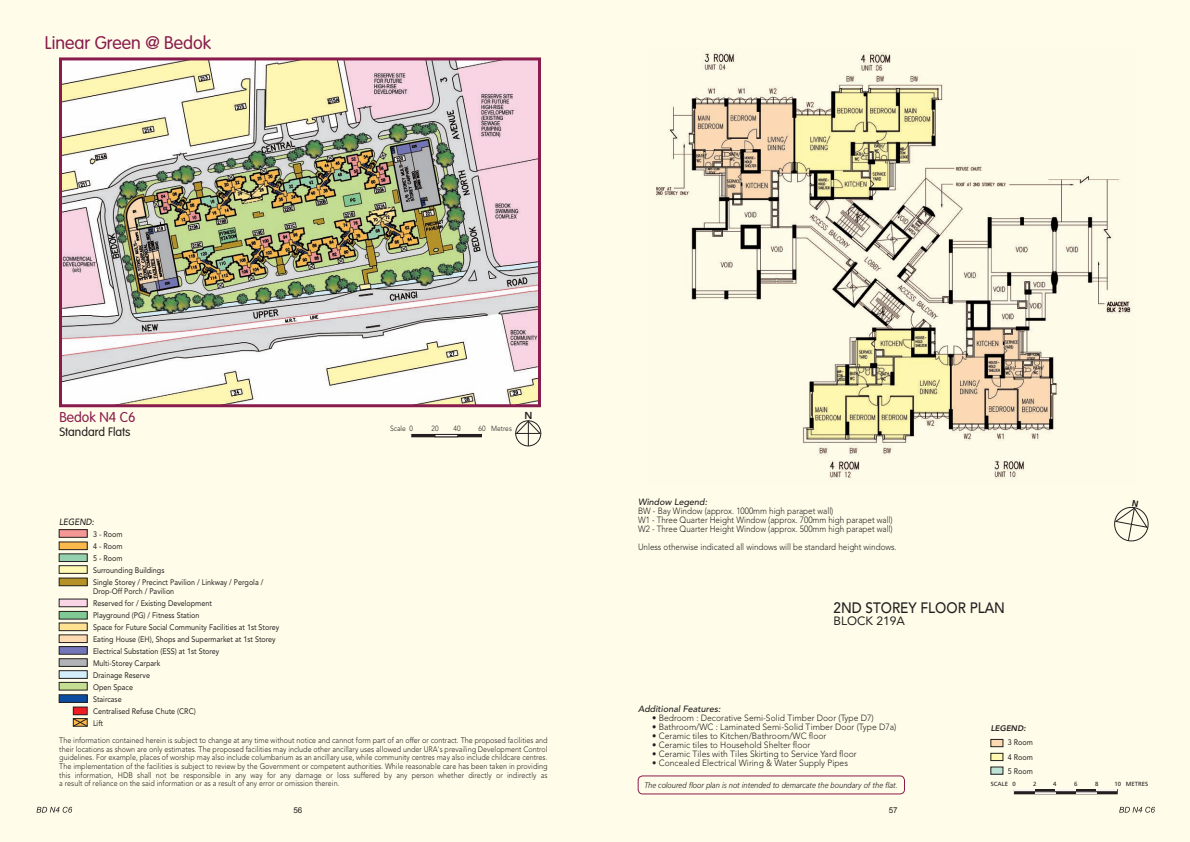
<style>
.page{position:relative;width:1190px;height:842px;background:#fff}
.page>*{position:absolute;margin:0;border:0;box-sizing:border-box;transform-origin:0 0}
.t1{font:300 18px "VAG Rounded";color:#891c4d}
.t2{font:500 15px "Avenir";color:#231f20;scale:.9 1}
.t3{font:300 14px "VAG Rounded";color:#891c4d}
.t4{font:300 12px "VAG Rounded";color:#231f20}
.t5{font:12px "Avenir";color:#231f20}
.t6{font:800 10px "Avenir";color:#231f20}
.t7{font:300 9px "Avenir";color:#231f20;scale:.95 1}
.t8{font:300 9px/9px "Avenir";color:#231f20;scale:.9 1}
.t9{font:italic 500 9px "Avenir";color:#231f20}
.t10{font:italic 500 9px "Avenir";color:#231f20;scale:.9 1}
.t11{font:300 8px/8.6px "Avenir";color:#231f20;text-align:justify;scale:.9 1}
.t12{font:8px/12px "Avenir";color:#231f20;scale:.9 1}
.t13{font:italic 300 8px "Frutiger";color:#231f20;scale:.95 1}
.t14{font:italic 800 8px "Avenir";color:#231f20}
.t15{font:8px "Arial";color:#231f20}
.t16{font:300 7.5px "Avenir";color:#231f20;scale:.9 1}
.t17{font:6px "Frutiger";color:#231f20}
</style>
<div class="page">
<div style="left:581px;top:0;width:609px;height:841px;background:#fffde9"></div>
<div style="left:638px;top:775px;width:266px;height:18px;border:1px solid #891c4d;border-radius:4px"></div>
<div style="left:991px;top:753px;width:12px;height:7px;background:#fff8ae"></div>
<div style="left:991px;top:752px;width:12px;height:8px;border:1px solid #231f20"></div>
<div style="left:991px;top:739px;width:12px;height:7px;background:#fedab3"></div>
<div style="left:991px;top:739px;width:12px;height:7px;border:1px solid #231f20"></div>
<svg style="left:991px;top:766px;width:12px;height:8px"></svg>
<div style="left:1014px;top:789px;width:103px;height:4px;border:1px solid #231f20"></div>
<hr style="left:1014px;top:789px;width:21px;height:2px;background:#faf2ef">
<hr style="left:1035px;top:791px;width:20px;height:2px;background:#faf2ef">
<hr style="left:1055px;top:789px;width:21px;height:2px;background:#faf2ef">
<hr style="left:1076px;top:791px;width:20px;height:2px;background:#faf2ef">
<hr style="left:1096px;top:789px;width:21px;height:2px;background:#faf2ef">
<hr style="left:1014px;top:791px;width:103px;height:1px;background:#231f20">
<img style="left:656px;top:52px;width:475px;height:427px">
<div style="left:0;top:0;width:595px;height:841px;background:#fffde9"></div>
<img style="left:63px;top:61px;width:474px;height:342px">
<div style="left:59px;top:57px;width:482px;height:350px;border:3px solid #891c4d"></div>
<div style="left:411px;top:434px;width:71px;height:3px;border:1px solid #231f20"></div>
<div style="left:435px;top:434px;width:23px;height:3px;border:1px solid #231f20"></div>
<svg style="left:515px;top:420px;width:27px;height:26px"></svg>
<div style="left:59px;top:529px;width:28px;height:8px;background:#f59795"></div>
<div style="left:59px;top:529px;width:28px;height:8px;border:1px solid #231f20"></div>
<svg style="left:59px;top:541px;width:28px;height:8px"></svg>
<svg style="left:59px;top:598px;width:28px;height:8px"></svg>
<div style="left:59px;top:611px;width:28px;height:8px;background:#81c994"></div>
<div style="left:59px;top:611px;width:28px;height:8px;border:1px solid #231f20"></div>
<svg style="left:59px;top:553px;width:28px;height:8px"></svg>
<div style="left:59px;top:646px;width:28px;height:8px;background:#7376b8"></div>
<div style="left:59px;top:646px;width:28px;height:8px;border:1px solid #231f20"></div>
<div style="left:59px;top:658px;width:28px;height:8px;background:#b2b3b7"></div>
<div style="left:59px;top:658px;width:28px;height:8px;border:1px solid #231f20"></div>
<div style="left:59px;top:670px;width:28px;height:8px;background:#d4effb"></div>
<div style="left:59px;top:670px;width:28px;height:8px;border:1px solid #231f20"></div>
<div style="left:59px;top:682px;width:28px;height:7px;background:#c4de92"></div>
<div style="left:59px;top:682px;width:28px;height:8px;border:1px solid #231f20"></div>
<svg style="left:73px;top:706px;width:14px;height:8px"></svg>
<svg style="left:73px;top:718px;width:15px;height:8px"></svg>
<div style="left:59px;top:694px;width:28px;height:8px;background:#0d4da1"></div>
<div style="left:59px;top:694px;width:28px;height:8px;border:1px solid #231f20"></div>
<svg style="left:59px;top:622px;width:28px;height:8px"></svg>
<div style="left:59px;top:565px;width:28px;height:8px;background:#fff9b4"></div>
<div style="left:59px;top:565px;width:28px;height:8px;border:1px solid #231f20"></div>
<svg style="left:59px;top:577px;width:28px;height:8px"></svg>
<svg style="left:59px;top:634px;width:28px;height:8px"></svg>
<svg style="left:36px;top:806px;width:36px;height:6px"></svg>
<svg style="left:1119px;top:806px;width:36px;height:6px"></svg>
<svg style="left:1114px;top:506px;width:35px;height:36px"></svg>
<h1 class="t1" style="left:45px;top:32px;width:168px">Linear Green @ Bedok</h1>
<h3 class="t3" style="left:59px;top:408px;width:78px">Bedok N4 C6</h3>
<h3 class="t4" style="left:59px;top:424px;width:73px">Standard Flats</h3>
<p class="t16" style="left:390px;top:424px;width:27px">Scale 0</p>
<p class="t16" style="left:431px;top:424px;width:9px">20</p>
<p class="t16" style="left:453px;top:424px;width:9px">40</p>
<p class="t16" style="left:479px;top:424px;width:38px">60 Metres</p>
<p class="t6" style="left:524px;top:409px;width:9px">N</p>
<p class="t9" style="left:638px;top:497px;width:71px">Window Legend:</p>
<p class="t8" style="left:638px;top:506px;width:284px">BW - Bay Window (approx. 1000mm high parapet wall)<br>W1 - Three Quarter Height Window (approx. 700mm high parapet wall)<br>W2 - Three Quarter Height Window (approx. 500mm high parapet wall)</p>
<p class="t8" style="left:638px;top:542px;width:289px">Unless otherwise indicated all windows will be standard height windows.</p>
<p class="t10" style="left:59px;top:516px;width:41px">LEGEND:</p>
<p class="t12" style="left:93px;top:528px;width:191px">3 - Room<br>4 - Room<br>5 - Room<br>Surrounding Buildings<br>Single Storey / Precinct Pavilion / Linkway / Pergola /</p>
<p class="t12" style="left:93px;top:585px;width:208px">Drop-Off Porch / Pavilion<br>Reserved for / Existing Development<br>Playground (PG) / Fitness Station<br>Space for Future Social Community Facilities at 1st Storey<br>Eating House (EH), Shops and Supermarket at 1st Storey<br>Electrical Substation (ESS) at 1st Storey<br>Multi-Storey Carpark<br>Drainage Reserve<br>Open Space<br>Staircase<br>Centralised Refuse Chute (CRC)<br>Lift</p>
<h2 class="t2" style="left:833px;top:599px;width:192px">2ND STOREY FLOOR PLAN</h2>
<h3 class="t5" style="left:833px;top:613px;width:73px">BLOCK 219A</h3>
<p class="t9" style="left:638px;top:703px;width:84px">Additional Features:</p>
<p class="t7" style="left:652px;top:712px;width:235px">• Bedroom : Decorative Semi-Solid Timber Door (Type D7)</p>
<p class="t7" style="left:652px;top:721px;width:259px">• Bathroom/WC : Laminated Semi-Solid Timber Door (Type D7a)</p>
<p class="t7" style="left:652px;top:730px;width:185px">• Ceramic tiles to Kitchen/Bathroom/WC floor</p>
<p class="t7" style="left:652px;top:739px;width:168px">• Ceramic tiles to Household Shelter floor</p>
<p class="t7" style="left:652px;top:748px;width:217px">• Ceramic Tiles with Tiles Skirting to Service Yard floor</p>
<p class="t7" style="left:652px;top:757px;width:208px">• Concealed Electrical Wiring &amp; Water Supply Pipes</p>
<p class="t14" style="left:991px;top:723px;width:36px">LEGEND:</p>
<p class="t12" style="left:1008px;top:735px;width:29px;line-height:14px;text-align:justify">3 Room 4 Room 5 Room</p>
<p class="t17" style="left:991px;top:780px;width:27px">SCALE 0</p>
<p class="t17" style="left:1033px;top:780px;width:5px">2</p>
<p class="t17" style="left:1053px;top:780px;width:5px">4</p>
<p class="t17" style="left:1074px;top:780px;width:5px">6</p>
<p class="t17" style="left:1095px;top:780px;width:5px">8</p>
<p class="t17" style="left:1114px;top:780px;width:35px">10 METRES</p>
<p class="t11" style="left:59px;top:735px;width:544px">The information contained herein is subject to change at any time without notice and cannot form part of an offer or contract. The proposed facilities and their locations as shown are only estimates. The proposed facilities may include other ancillary uses allowed under URA's prevailing Development Control guidelines. For example, places of worship may also include columbarium as an ancillary use, while community centres may also include childcare centres.<br>The implementation of the facilities is subject to review by the Government or competent authorities. While reasonable care has been taken in providing this information, HDB shall not be responsible in any way for any damage or loss suffered by any person whether directly or indirectly as a result of reliance on the said information or as a result of any error or omission therein.</p>
<p class="t15" style="left:293px;top:804px;width:10px">56</p>
<p class="t15" style="left:889px;top:804px;width:10px">57</p>
<p class="t13" style="left:644px;top:780px;width:268px">The coloured floor plan is not intended to demarcate the boundary of the flat.</p>
</div>
